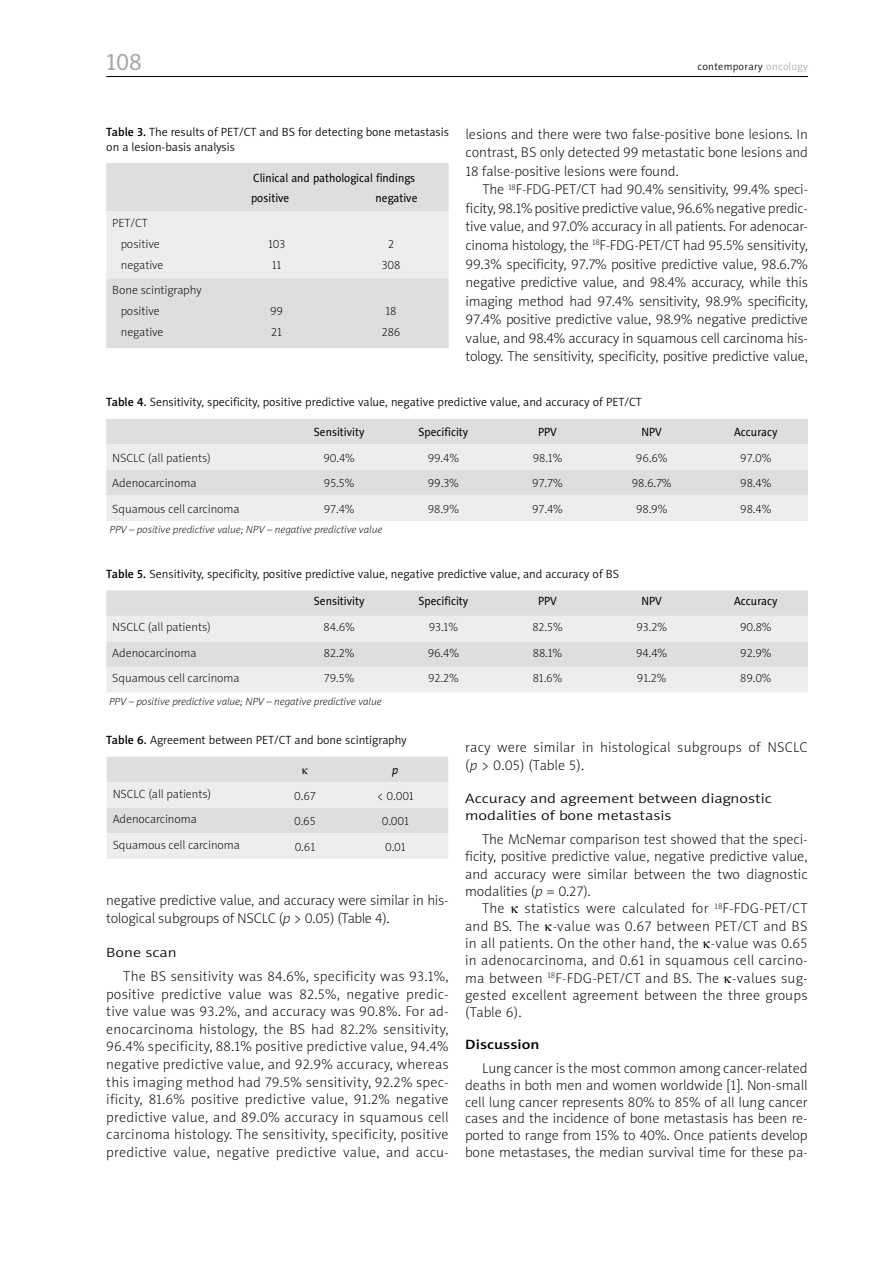
<style>
.page{position:relative;width:893px;height:1263px;background:#fff}
.page>*{position:absolute;margin:0;border:0;box-sizing:border-box;transform-origin:0 0}
.t1{font:24px "Naomi Sans EFNPS";color:#a8a8a7}
.t2{font:14.25px/18.6px "Naomi Sans EFNPS Thin";color:#000;text-align:justify}
.t3{font:14.25px/17.4px "Naomi Sans EFNPS Thin";letter-spacing:.02em;color:#000}
.t4{font:13.5px/16.6px "Naomi Sans EFNPS Light";color:#000;scale:1.2 1}
.t5{font:13.5px "Naomi Sans EFNPS Medium";color:#000;scale:1.2 1}
.t6{font:12px/21px "Naomi Sans EFNPS Thin";color:#000}
.t7{font:12px/15px "Naomi Sans EFNPS Light";color:#000}
.t8{font:12px/19.5px "Naomi Sans EFNPS";color:#000;scale:.95 1}
.t9{font:italic 12px "Naomi Sans EFNPS";color:#000;scale:.95 1}
.t10{font:italic 10.5px "Naomi Sans EFNPS Thin";color:#000}
.t11{font:10.5px "Naomi Sans EFNPS Light";letter-spacing:.03em;color:#000}
.s1{color:#a8a8a7}
.s2{font-family:"Naomi Sans EFNPS Medium"}
.s3{font-style:italic}
</style>
<div class="page">
<hr style="left:106px;top:76px;width:702px;height:1px;background:#000">
<div style="left:106px;top:163px;width:343px;height:185px;background:#dedede"></div>
<div style="left:106px;top:212px;width:343px;height:66px;background:#ededed"></div>
<div style="left:106px;top:419px;width:702px;height:25px;background:#dedede"></div>
<svg style="left:106px;top:444px;width:702px;height:77px;background:#e8e8e8"></svg>
<div style="left:106px;top:590px;width:702px;height:26px;background:#dedede"></div>
<svg style="left:106px;top:616px;width:702px;height:76px;background:#e8e8e8"></svg>
<svg style="left:107px;top:757px;width:341px;height:102px;background:#e5e5e5"></svg>
<h1 class="t1" style="left:106px;top:48px;width:37px">108</h1>
<p class="t11" style="left:697px;top:61px;width:112px">contemporary <span class="s1">oncology</span></p>
<p class="t7" style="left:106px;top:124px;width:344px"><span class="s2">Table 3.</span> The results of PET/CT and BS for detecting bone metastasis on a lesion-basis analysis</p>
<p class="t8" style="left:251px;top:168px;width:174px">Clinical and pathological findings positive</p>
<p class="t8" style="left:376px;top:188px;width:46px">negative</p>
<p class="t6" style="left:121px;top:212px;width:44px;text-indent:-9px">PET/CT positive negative</p>
<p class="t6" style="left:121px;top:279px;width:82px;text-indent:-9px">Bone scintigraphy positive negative</p>
<p class="t6" style="left:268px;top:233px;width:19px;text-align:center">103<br>11</p>
<p class="t6" style="left:382px;top:233px;width:20px;text-align:center">2<br>308</p>
<p class="t6" style="left:270px;top:300px;width:14px">99<br>21</p>
<p class="t6" style="left:382px;top:300px;width:20px;text-align:center">18<br>286</p>
<p class="t2" style="left:466px;top:125px;width:344px">lesions and there were two false-positive bone lesions. In contrast, BS only detected 99 metastatic bone lesions and 18 false-positive lesions were found.</p>
<p class="t2" style="left:466px;top:180px;width:344px;text-indent:17px">The <sup>18</sup>F-FDG-PET/CT had 90.4% sensitivity, 99.4% speci&shy;ficity, 98.1% positive predictive value, 96.6% negative predic&shy;tive value, and 97.0% accuracy in all patients. For adenocar&shy;cinoma histology, the <sup>18</sup>F-FDG-PET/CT had 95.5% sensitivity, 99.3% specificity, 97.7% positive predictive value, 98.6.7% negative predictive value, and 98.4% accuracy, while this imaging method had 97.4% sensitivity, 98.9% specificity, 97.4% positive predictive value, 98.9% negative predictive value, and 98.4% accuracy in squamous cell carcinoma his&shy;tology. The sensitivity, specificity, positive predictive value,</p>
<p class="t7" style="left:106px;top:395px;width:537px"><span class="s2">Table 4.</span> Sensitivity, specificity, positive predictive value, negative predictive value, and accuracy of PET/CT</p>
<p class="t8" style="left:314px;top:422px;width:55px">Sensitivity</p>
<p class="t8" style="left:418px;top:422px;width:54px">Specificity</p>
<p class="t8" style="left:538px;top:422px;width:21px">PPV</p>
<p class="t8" style="left:641px;top:422px;width:23px">NPV</p>
<p class="t8" style="left:734px;top:422px;width:47px">Accuracy</p>
<p class="t6" style="left:112px;top:447px;width:100px">NSCLC (all patients)</p>
<p class="t6" style="left:323px;top:447px;width:33px">90.4%</p>
<p class="t6" style="left:428px;top:447px;width:33px">99.4%</p>
<p class="t6" style="left:533px;top:447px;width:31px">98.1%</p>
<p class="t6" style="left:636px;top:447px;width:33px">96.6%</p>
<p class="t6" style="left:740px;top:447px;width:33px">97.0%</p>
<p class="t6" style="left:112px;top:473px;width:86px">Adenocarcinoma</p>
<p class="t6" style="left:324px;top:473px;width:32px">95.5%</p>
<p class="t6" style="left:428px;top:473px;width:32px">99.3%</p>
<p class="t6" style="left:532px;top:473px;width:32px">97.7%</p>
<p class="t6" style="left:632px;top:473px;width:41px">98.6.7%</p>
<p class="t6" style="left:740px;top:473px;width:33px">98.4%</p>
<p class="t6" style="left:112px;top:498px;width:129px">Squamous cell carcinoma</p>
<p class="t6" style="left:324px;top:498px;width:32px">97.4%</p>
<p class="t6" style="left:428px;top:498px;width:33px">98.9%</p>
<p class="t6" style="left:532px;top:498px;width:32px">97.4%</p>
<p class="t6" style="left:636px;top:498px;width:33px">98.9%</p>
<p class="t6" style="left:740px;top:498px;width:33px">98.4%</p>
<p class="t10" style="left:110px;top:524px;width:274px">PPV – positive predictive value; NPV – negative predictive value</p>
<p class="t7" style="left:106px;top:566px;width:514px"><span class="s2">Table 5.</span> Sensitivity, specificity, positive predictive value, negative predictive value, and accuracy of BS</p>
<p class="t8" style="left:314px;top:592px;width:55px">Sensitivity</p>
<p class="t8" style="left:418px;top:592px;width:54px">Specificity</p>
<p class="t8" style="left:538px;top:592px;width:21px">PPV</p>
<p class="t8" style="left:641px;top:592px;width:23px">NPV</p>
<p class="t8" style="left:734px;top:592px;width:47px">Accuracy</p>
<p class="t6" style="left:112px;top:617px;width:100px">NSCLC (all patients)</p>
<p class="t6" style="left:324px;top:617px;width:33px">84.6%</p>
<p class="t6" style="left:429px;top:617px;width:31px">93.1%</p>
<p class="t6" style="left:532px;top:617px;width:32px">82.5%</p>
<p class="t6" style="left:636px;top:617px;width:32px">93.2%</p>
<p class="t6" style="left:740px;top:617px;width:33px">90.8%</p>
<p class="t6" style="left:112px;top:642px;width:86px">Adenocarcinoma</p>
<p class="t6" style="left:324px;top:642px;width:32px">82.2%</p>
<p class="t6" style="left:428px;top:642px;width:33px">96.4%</p>
<p class="t6" style="left:533px;top:642px;width:31px">88.1%</p>
<p class="t6" style="left:636px;top:642px;width:33px">94.4%</p>
<p class="t6" style="left:740px;top:642px;width:33px">92.9%</p>
<p class="t6" style="left:112px;top:668px;width:129px">Squamous cell carcinoma</p>
<p class="t6" style="left:324px;top:668px;width:32px">79.5%</p>
<p class="t6" style="left:428px;top:668px;width:32px">92.2%</p>
<p class="t6" style="left:533px;top:668px;width:31px">81.6%</p>
<p class="t6" style="left:637px;top:668px;width:31px">91.2%</p>
<p class="t6" style="left:740px;top:668px;width:33px">89.0%</p>
<p class="t10" style="left:109px;top:695px;width:274px">PPV – positive predictive value; NPV – negative predictive value</p>
<p class="t7" style="left:106px;top:732px;width:302px"><span class="s2">Table 6.</span> Agreement between PET/CT and bone scintigraphy</p>
<p class="t9" style="left:392px;top:763px;width:8px">p</p>
<p class="t6" style="left:113px;top:783px;width:100px">NSCLC (all patients)</p>
<p class="t6" style="left:294px;top:785px;width:23px">0.67</p>
<p class="t6" style="left:377px;top:785px;width:38px">&lt; 0.001</p>
<p class="t6" style="left:113px;top:809px;width:86px">Adenocarcinoma</p>
<p class="t6" style="left:294px;top:811px;width:23px">0.65</p>
<p class="t6" style="left:382px;top:811px;width:29px">0.001</p>
<p class="t6" style="left:113px;top:834px;width:129px">Squamous cell carcinoma</p>
<p class="t6" style="left:295px;top:836px;width:22px">0.61</p>
<p class="t6" style="left:385px;top:836px;width:22px">0.01</p>
<p class="t3" style="left:465px;top:739px;width:344px">racy were similar in histological subgroups of NSCLC (<span class="s3">p</span> &gt; 0.05) (Table 5).</p>
<p class="t4" style="left:465px;top:791px;width:257px">Accuracy and agreement between diagnostic modalities of bone metastasis</p>
<p class="t2" style="left:482px;top:830px;width:327px">The McNemar comparison test showed that the speci-</p>
<p class="t2" style="left:465px;top:847px;width:344px">ficity, positive predictive value, negative predictive value,</p>
<p class="t2" style="left:465px;top:864px;width:344px">and accuracy were similar between the two diagnostic</p>
<p class="t2" style="left:465px;top:882px;width:127px">modalities (<span class="s3">p</span> = 0.27).</p>
<p class="t2" style="left:482px;top:899px;width:24px">The</p>
<p class="t2" style="left:106px;top:892px;width:344px;line-height:17.5px">negative predictive value, and accuracy were similar in his&shy;tological subgroups of NSCLC (<span class="s3">p</span> &gt; 0.05) (Table 4).</p>
<p class="t4" style="left:106px;top:944px;width:60px">Bone scan</p>
<p class="t2" style="left:106px;top:968px;width:344px;line-height:17.5px;text-indent:17px">The BS sensitivity was 84.6%, specificity was 93.1%, positive predictive value was 82.5%, negative predic&shy;tive value was 93.2%, and accuracy was 90.8%. For ad&shy;enocarcinoma histology, the BS had 82.2% sensitivity, 96.4% specificity, 88.1% positive predictive value, 94.4% negative predictive value, and 92.9% accuracy, whereas this imaging method had 79.5% sensitivity, 92.2% spec&shy;ificity, 81.6% positive predictive value, 91.2% negative predictive value, and 89.0% accuracy in squamous cell carcinoma histology. The sensitivity, specificity, positive predictive value, negative predictive value, and accu-</p>
<p class="t2" style="left:465px;top:900px;width:344px;line-height:17.4px;text-indent:59px">statistics were calculated for <sup>18</sup>F-FDG-PET/CT and BS. The -value was 0.67 between PET/CT and BS in all patients. On the other hand, the -value was 0.65 in adenocarcinoma, and 0.61 in squamous cell carcino&shy;ma between <sup>18</sup>F-FDG-PET/CT and BS. The -values sug&shy;gested excellent agreement between the three groups (Table 6).</p>
<p class="t5" style="left:465px;top:1037px;width:64px">Discussion</p>
<p class="t2" style="left:465px;top:1060px;width:344px;line-height:16.8px;text-indent:17px">Lung cancer is the most common among cancer-related deaths in both men and women worldwide [1]. Non-small cell lung cancer represents 80% to 85% of all lung cancer cases and the incidence of bone metastasis has been re&shy;ported to range from 15% to 40%. Once patients develop bone metastases, the median survival time for these pa-</p>
</div>
